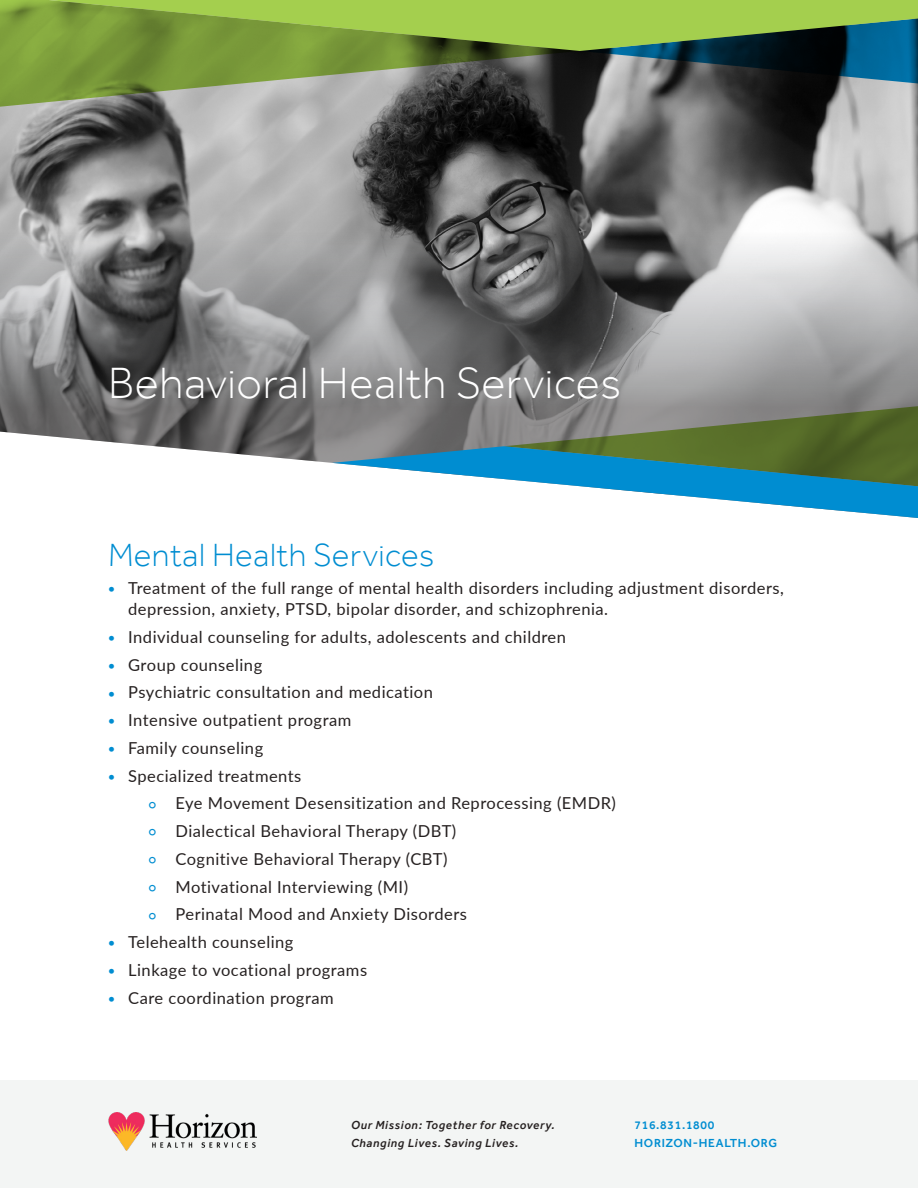
<style>
.page{position:relative;width:918px;height:1188px;background:#fff}
.page>*{position:absolute;margin:0;border:0;box-sizing:border-box;transform-origin:0 0}
.t1{font:300 45px "Effra";letter-spacing:.015em;color:#fff}
.t2{font:300 33px "Effra";letter-spacing:.015em;color:#008dd1}
.t3{font:16.5px/21px "Lato";letter-spacing:.03em;color:#262121}
.t4{font:italic 500 12px/18px "Effra";letter-spacing:.06em;color:#262121}
.t5{font:500 12px/18px "Effra";letter-spacing:.06em;color:#008dd1}
.s1{font-weight:600;font-size:12px;color:#008dd1}
</style>
<div class="page">
<img style="left:0;top:85px;width:918px;height:75px">
<svg style="left:0;top:160px;width:918px;height:303px;background:#888889"></svg>
<svg style="left:0;top:0;width:580px;height:108px;background:#758655"></svg>
<svg style="left:580px;top:51px;width:338px;height:34px;background:#2e4956"></svg>
<svg style="left:48px;top:0;width:870px;height:51px;background:#80a847"></svg>
<svg style="left:332px;top:405px;width:586px;height:113px"></svg>
<div style="left:0;top:1080px;width:918px;height:108px;background:#f3f5f4"></div>
<img style="left:108px;top:1113px;width:148px;height:38px">
<p class="t1" style="left:108px;top:357px;width:515px">Behavioral Health Services</p>
<p class="t2" style="left:108px;top:536px;width:328px">Mental Health Services</p>
<p class="t3" style="left:128px;top:577px;width:657px;text-indent:-20px"><span class="s1">•</span> Treatment of the full range of mental health disorders including adjustment disorders, depression, anxiety, PTSD, bipolar disorder, and schizophrenia.</p>
<p class="t3" style="left:108px;top:626px;width:460px"><span class="s1">•</span> Individual counseling for adults, adolescents and children</p>
<p class="t3" style="left:108px;top:653px;width:156px"><span class="s1">•</span> Group counseling</p>
<p class="t3" style="left:108px;top:681px;width:327px"><span class="s1">•</span> Psychiatric consultation and medication</p>
<p class="t3" style="left:108px;top:709px;width:245px"><span class="s1">•</span> Intensive outpatient program</p>
<p class="t3" style="left:108px;top:737px;width:157px"><span class="s1">•</span> Family counseling</p>
<p class="t3" style="left:108px;top:764px;width:195px"><span class="s1">•</span> Specialized treatments</p>
<p class="t3" style="left:148px;top:792px;width:469px"><span class="s1">○</span> Eye Movement Desensitization and Reprocessing (EMDR)</p>
<p class="t3" style="left:148px;top:820px;width:309px"><span class="s1">○</span> Dialectical Behavioral Therapy (DBT)</p>
<p class="t3" style="left:148px;top:848px;width:300px"><span class="s1">○</span> Cognitive Behavioral Therapy (CBT)</p>
<p class="t3" style="left:148px;top:875px;width:261px"><span class="s1">○</span> Motivational Interviewing (MI)</p>
<p class="t3" style="left:148px;top:903px;width:320px"><span class="s1">○</span> Perinatal Mood and Anxiety Disorders</p>
<p class="t3" style="left:108px;top:931px;width:187px"><span class="s1">•</span> Telehealth counseling</p>
<p class="t3" style="left:108px;top:959px;width:261px"><span class="s1">•</span> Linkage to vocational programs</p>
<p class="t3" style="left:108px;top:986px;width:227px"><span class="s1">•</span> Care coordination program</p>
<p class="t4" style="left:351px;top:1116px;width:205px">Our Mission: Together for Recovery.<br>Changing Lives. Saving Lives.</p>
<p class="t5" style="left:634px;top:1116px;width:144px">716.831.1800<br>HORIZON-HEALTH.ORG</p>
</div>
